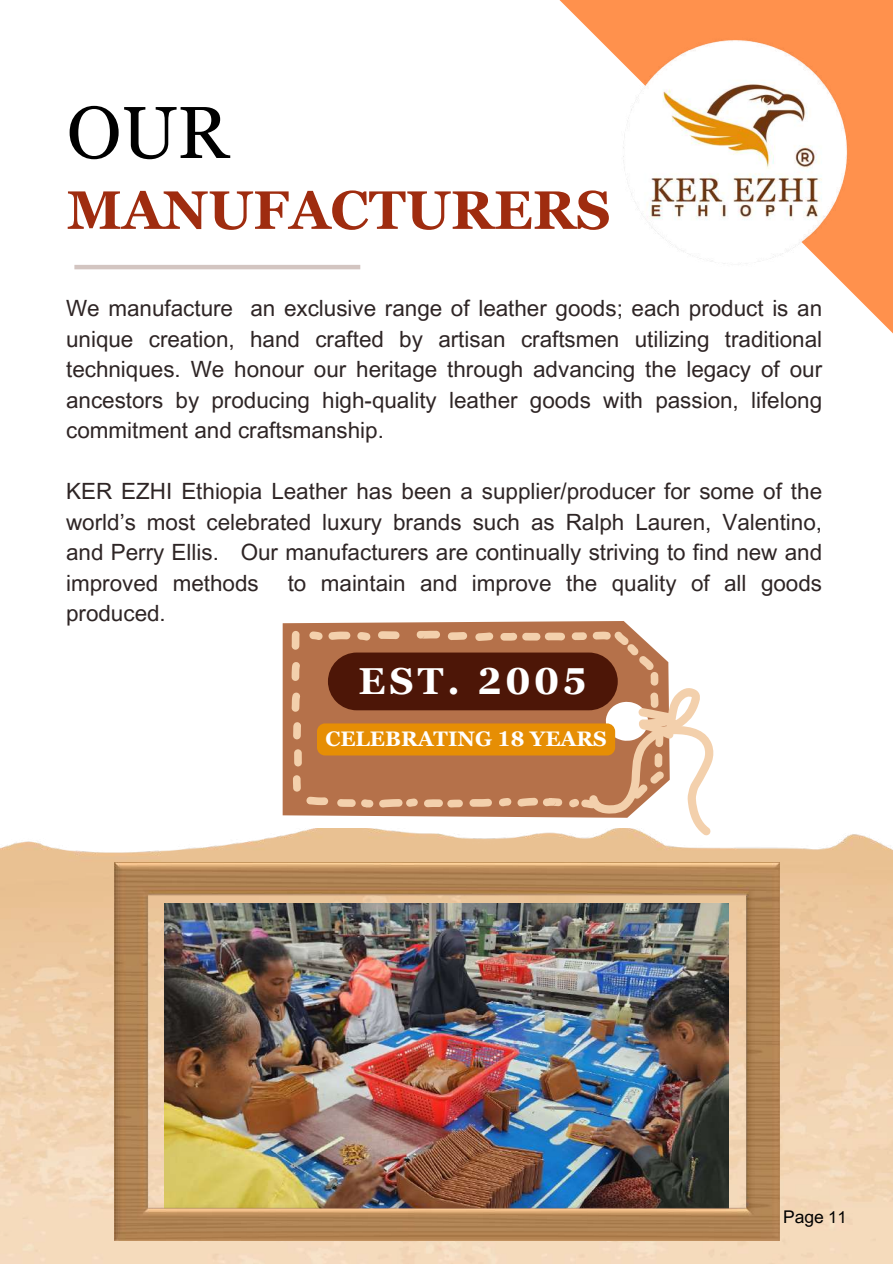
<style>
.page{position:relative;width:893px;height:1264px;background:#fff}
.page>*{position:absolute;margin:0;border:0;box-sizing:border-box;transform-origin:0 0}
.t1{font:73.5px "Georgia Pro";color:#000}
.t2{font:700 54px "Georgia Pro";color:#9f2c0f}
.t3{font:700 37.5px "Georgia Pro";letter-spacing:.11em;color:#fff}
.t4{font:22.35px/30.5px "Arial MT Pro";color:#2e2525;text-align:justify}
.t5{font:700 21px "Georgia Pro";color:#fff}
.t6{font:17.55px "Arial MT Pro";color:#000}
.s1{font-size:16.5px}
</style>
<div class="page">
<svg style="left:559px;top:0;width:333px;height:333px"></svg>
<img style="left:616px;top:33px;width:236px;height:236px">
<hr style="left:74px;top:265px;width:286px;height:4px;background:#d3c5c1">
<img style="left:0;top:833px;width:892px;height:430px">
<svg style="left:283px;top:621px;width:351px;height:195px;background:#bb7e5a"></svg>
<img style="left:114px;top:862px;width:665px;height:378px">
<svg style="left:291px;top:630px;width:422px;height:205px"></svg>
<h1 class="t1" style="left:67px;top:91px;width:163px">OUR</h1>
<h2 class="t2" style="left:67px;top:179px;width:545px">MANUFACTURERS</h2>
<p class="t4" style="left:66px;top:296px;width:757px">We manufacture an exclusive range of leather goods; each product is an unique creation, hand crafted by artisan craftsmen utilizing traditional techniques. We honour our heritage through advancing the legacy of our ancestors by producing high-quality leather goods with passion, lifelong commitment and craftsmanship.</p>
<p class="t4" style="left:66px;top:479px;width:757px">KER EZHI Ethiopia Leather has been a supplier/producer for some of the world’s most celebrated luxury brands such as Ralph Lauren, Valentino, and Perry Ellis. Our manufacturers are continually striving to find new and improved methods</p>
<p class="t4" style="left:288px;top:570px;width:536px">to maintain and improve the quality of all goods</p>
<p class="t4" style="left:66px;top:601px;width:101px">produced.</p>
<h3 class="t3" style="left:358px;top:659px;width:230px">EST. 2005</h3>
<p class="t5" style="left:325px;top:726px;width:283px">CELEBRATING 18 YEARS</p>
<p class="t6" style="left:783px;top:1210px;width:65px">Page <span class="s1">11</span></p>
</div>
